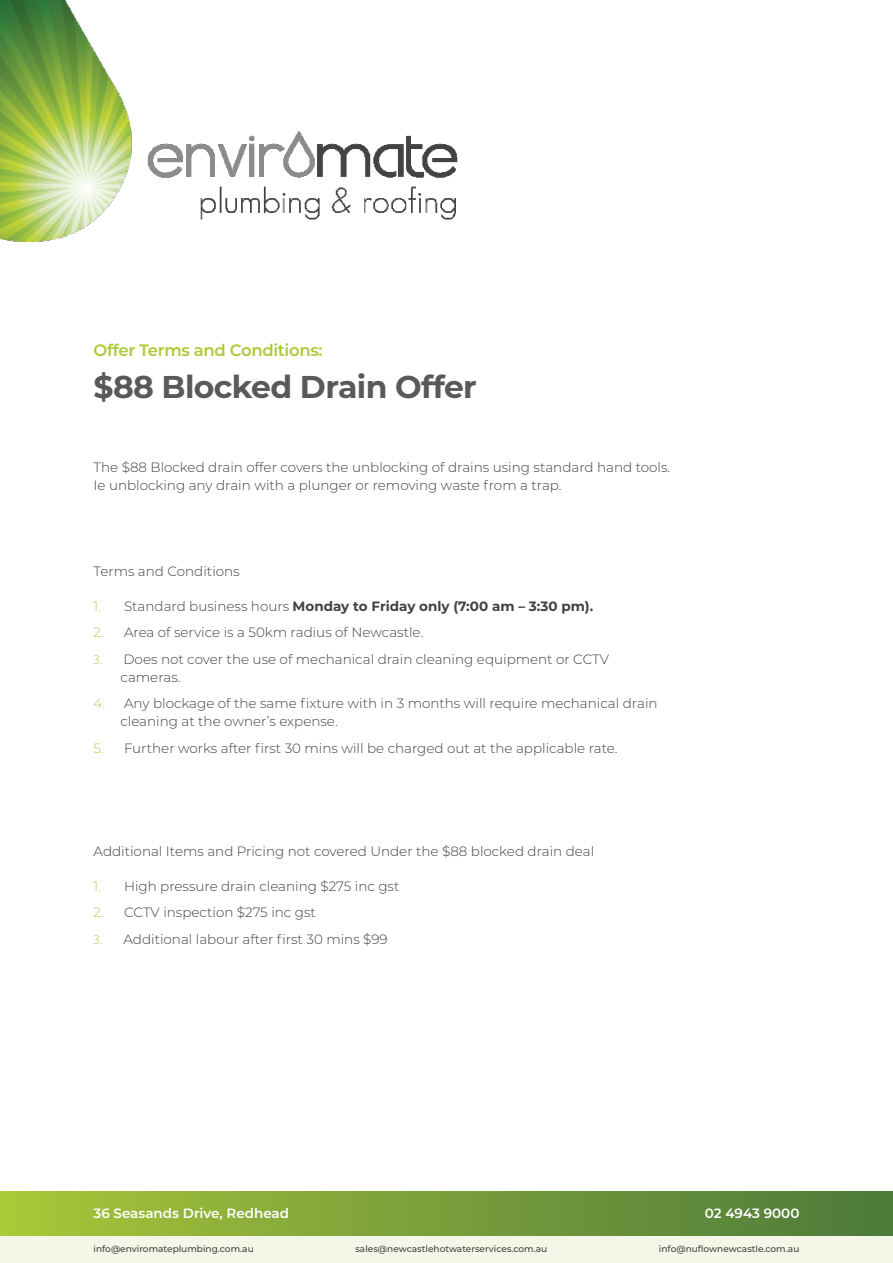
<style>
.page{position:relative;width:893px;height:1263px;background:#fff}
.page>*{position:absolute;margin:0;border:0;box-sizing:border-box;transform-origin:0 0}
.t1{font:700 31.5px "Montserrat";letter-spacing:-.02em;color:#58595b}
.t2{font:600 16.5px "Montserrat";letter-spacing:-.02em;color:#abca37}
.t3{font:300 13.5px/18px "Montserrat";color:#414042}
.t4{font:700 13.5px "Montserrat";color:#414042}
.t5{font:600 13.5px "Montserrat";color:#fff}
.t6{font:500 9px "Montserrat";color:#414042}
.s1{font-weight:300;color:#b4ce49}
.s2{font-weight:300}
.s3{color:#b4ce49}
.s4{font-family:"Myriad Variable Concept";font-weight:400;color:#b4ce49}
</style>
<div class="page">
<div style="left:0;top:1235px;width:893px;height:28px;background:#f4f7e7"></div>
<div style="left:0;top:1192px;width:893px;height:44px;background:linear-gradient(to right,#a8c539,#4b793b)"></div>
<img style="left:0;top:0;width:458px;height:243px">
<p class="t2" style="left:94px;top:339px;width:230px">Offer Terms and Conditions:</p>
<h1 class="t1" style="left:94px;top:364px;width:385px">$88 Blocked Drain Offer</h1>
<p class="t3" style="left:94px;top:457px;width:578px">The $88 Blocked drain offer covers the unblocking of drains using standard hand tools.<br>Ie unblocking any drain with a plunger or removing waste from a trap.</p>
<p class="t3" style="left:94px;top:561px;width:148px">Terms and Conditions</p>
<p class="t4" style="left:94px;top:596px;width:501px"><span class="s1">1.</span> <span class="s2">Standard business hours</span> Monday to Friday only (7:00 am – 3:30 pm).</p>
<p class="t3" style="left:94px;top:623px;width:331px"><span class="s3">2.</span> Area of service is a 50km radius of Newcastle.</p>
<p class="t3" style="left:121px;top:649px;width:490px;text-indent:-27px"><span class="s4">3.</span> Does not cover the use of mechanical drain cleaning equipment or CCTV cameras.</p>
<p class="t3" style="left:121px;top:694px;width:539px;text-indent:-27px"><span class="s3">4.</span> Any blockage of the same fixture with in 3 months will require mechanical drain cleaning at the owner’s expense.</p>
<p class="t3" style="left:94px;top:738px;width:526px"><span class="s3">5.</span> Further works after first 30 mins will be charged out at the applicable rate.</p>
<p class="t3" style="left:94px;top:841px;width:502px">Additional Items and Pricing not covered Under the $88 blocked drain deal</p>
<p class="t3" style="left:94px;top:876px;width:307px"><span class="s3">1.</span> High pressure drain cleaning $275 inc gst</p>
<p class="t3" style="left:94px;top:903px;width:224px"><span class="s3">2.</span> CCTV inspection $275 inc gst</p>
<p class="t3" style="left:94px;top:929px;width:296px"><span class="s4">3.</span> Additional labour after first 30 mins $99</p>
<p class="t5" style="left:94px;top:1204px;width:197px">36 Seasands Drive, Redhead</p>
<p class="t5" style="left:705px;top:1204px;width:96px">02 4943 9000</p>
<p class="t6" style="left:94px;top:1243px;width:162px">info@enviromateplumbing.com.au</p>
<p class="t6" style="left:355px;top:1243px;width:193px">sales@newcastlehotwaterservices.com.au</p>
<p class="t6" style="left:659px;top:1243px;width:142px">info@nuflownewcastle.com.au</p>
</div>
